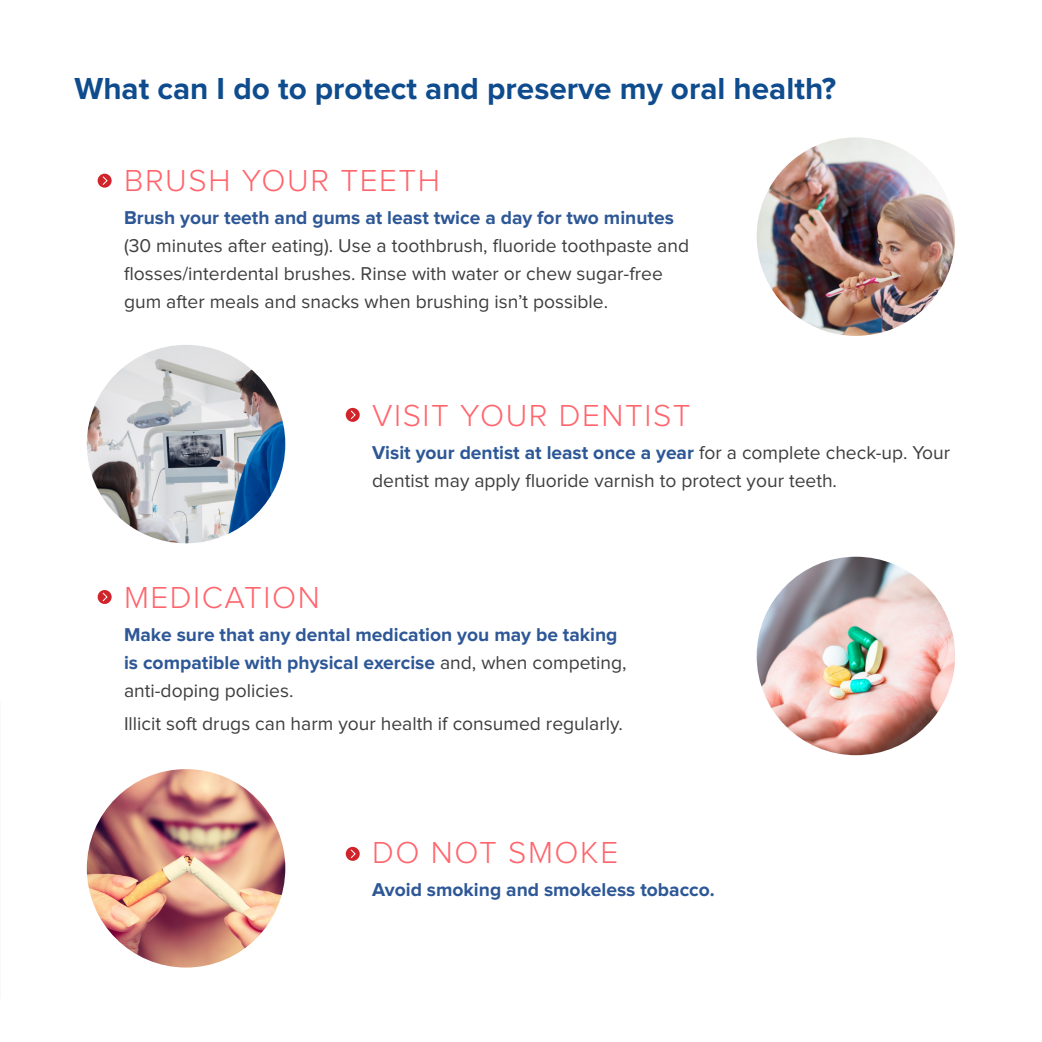
<style>
.page{position:relative;width:1042px;height:1042px;background:#fff}
.page>*{position:absolute;margin:0;border:0;box-sizing:border-box;transform-origin:0 0}
.body{font:300 31.5px "Proxima Nova";letter-spacing:.05em;color:#ff656d}
.body-2{font:700 31.5px "Proxima Nova";color:#0f4c8e}
.body-3{font:19.25px/28px "Proxima Nova";color:#3e3e3f}
.body-4{font:700 19.25px/28px "Proxima Nova";color:#2d5796}
.s1{font-weight:700;color:#2d5796}
.s2{font-weight:400;color:#3e3e3f}
</style>
<div class="page">
<div style="left:346px;top:408px;width:14px;height:14px;background:#d1232a;border-radius:50%"></div>
<svg style="left:350px;top:410px;width:6px;height:10px"></svg>
<div style="left:346px;top:847px;width:14px;height:14px;background:#d1232a;border-radius:50%"></div>
<svg style="left:350px;top:849px;width:6px;height:10px"></svg>
<div style="left:98px;top:174px;width:14px;height:14px;background:#d1232a;border-radius:50%"></div>
<svg style="left:102px;top:176px;width:6px;height:9px"></svg>
<div style="left:98px;top:590px;width:14px;height:14px;background:#d1232a;border-radius:50%"></div>
<svg style="left:102px;top:592px;width:6px;height:10px"></svg>
<img style="left:756px;top:137px;width:199px;height:199px;border-radius:99px">
<img style="left:87px;top:345px;width:198px;height:198px;border-radius:99px">
<img style="left:756px;top:557px;width:199px;height:198px;border-radius:99px">
<img style="left:87px;top:769px;width:198px;height:198px;border-radius:99px">
<p class="body-2" style="left:74px;top:74px;width:763px">What can I do to protect and preserve my oral health?</p>
<p class="body" style="left:124px;top:166px;width:317px">BRUSH YOUR TEETH</p>
<p class="body-3" style="left:124px;top:204px;width:566px"><span class="s1">Brush your teeth and gums at least twice a day for two minutes </span>(30 minutes after eating). Use a toothbrush, fluoride toothpaste and flosses/interdental brushes. Rinse with water or chew sugar-free gum after meals and snacks when brushing isn’t possible.</p>
<p class="body" style="left:372px;top:401px;width:320px">VISIT YOUR DENTIST</p>
<p class="body-3" style="left:372px;top:439px;width:579px"><span class="s1">Visit your dentist at least once a year</span> for a complete check-up. Your dentist may apply fluoride varnish to protect your teeth.</p>
<p class="body" style="left:124px;top:583px;width:197px">MEDICATION</p>
<p class="body-4" style="left:124px;top:621px;width:504px">Make sure that any dental medication you may be taking is compatible with physical exercise <span class="s2">and, when competing, anti-doping policies.</span></p>
<p class="body-3" style="left:124px;top:710px;width:500px">Illicit soft drugs can harm your health if consumed regularly.</p>
<p class="body" style="left:372px;top:838px;width:247px">DO NOT SMOKE</p>
<p class="body-4" style="left:372px;top:876px;width:344px">Avoid smoking and smokeless tobacco.</p>
</div>
